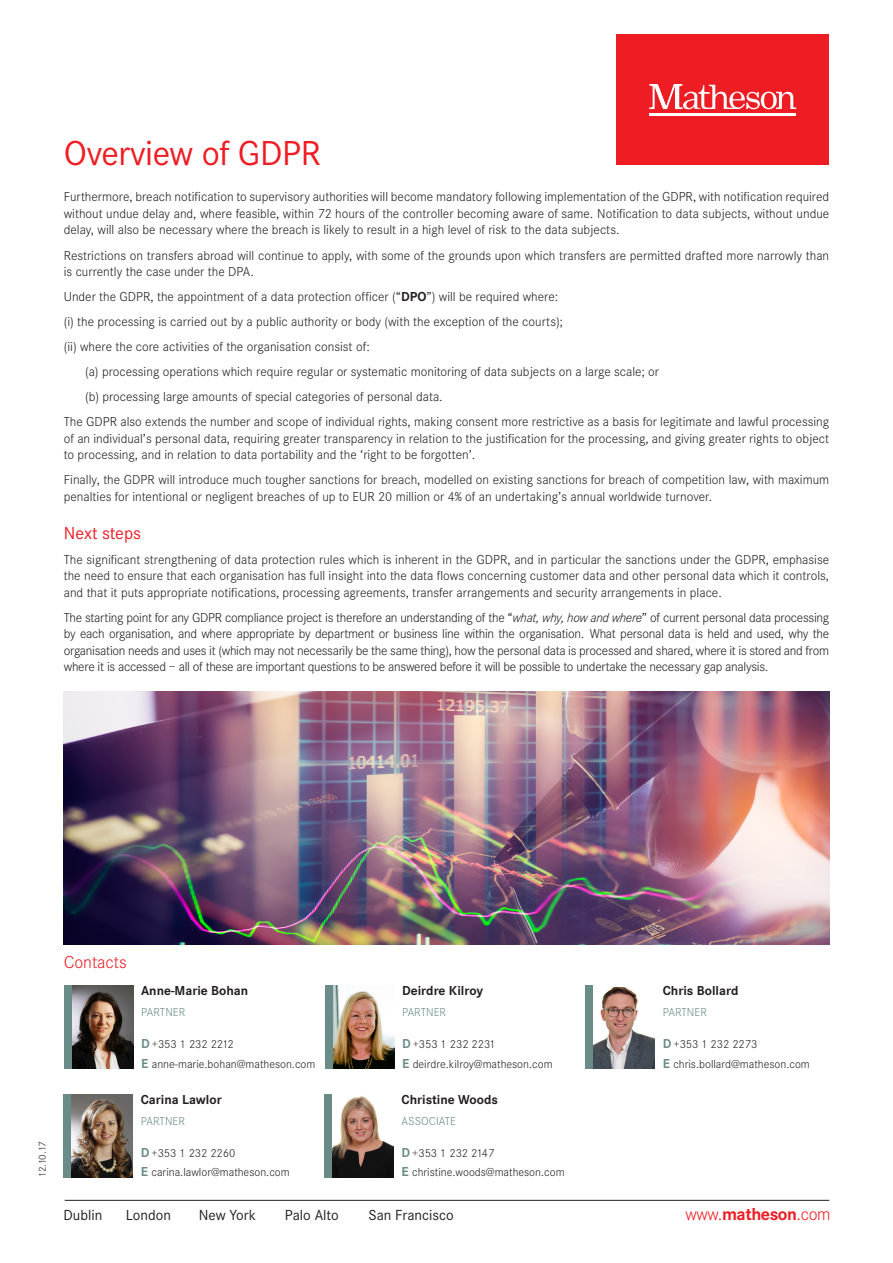
<style>
.page{position:relative;width:893px;height:1263px;background:#fff}
.page>*{position:absolute;margin:0;border:0;box-sizing:border-box;transform-origin:0 0}
.t1{font:36px "Corporate S";letter-spacing:-.01em;color:#ee1d23}
.t2{font:300 18px "Corporate S";letter-spacing:-.005em;color:#ee1d23}
.Head__Main{font:18px "Corporate S";color:#ee1d23}
.t3{font:15.15px "Corporate S";color:#231f20}
.Body{font:300 13.5px/16.5px "Corporate S";color:#231f20;text-align:justify}
.Contacts_head{font:700 13.5px "Corporate S";color:#231f20}
.Contacts_title{font:300 12px/19.5px "Corporate S";color:#231f20}
.Contacts_title-2{font:300 12px "Corporate S";color:#6a8c88}
.Note_Footnote_body{font:300 10.5px "Corporate S";color:#231f20}
.s1{font-weight:700}
.s2{font-style:italic}
.s3{font-weight:700;font-size:13.5px;color:#6a8c88}
</style>
<div class="page">
<hr style="left:65px;top:1200px;width:764px;height:1px;background:#231f20">
<div style="left:617px;top:34px;width:212px;height:131px;background:#ee1d23"></div>
<hr style="left:649px;top:113px;width:147px;height:2px;background:#fff">
<svg style="left:649px;top:84px;width:147px;height:25px"></svg>
<img style="left:64px;top:691px;width:765px;height:253px">
<img style="left:332px;top:1096px;width:62px;height:81px">
<img style="left:72px;top:985px;width:61px;height:83px">
<div style="left:64px;top:985px;width:8px;height:83px;background:#6a8c88"></div>
<img style="left:332px;top:985px;width:62px;height:83px">
<div style="left:325px;top:985px;width:7px;height:83px;background:#6a8c88"></div>
<img style="left:71px;top:1094px;width:62px;height:83px">
<div style="left:63px;top:1094px;width:8px;height:83px;background:#6a8c88"></div>
<div style="left:585px;top:985px;width:8px;height:83px;background:#6a8c88"></div>
<div style="left:324px;top:1094px;width:8px;height:83px;background:#6a8c88"></div>
<img style="left:593px;top:988px;width:62px;height:80px">
<p class="t1" style="left:64px;top:133px;width:259px">Overview of GDPR</p>
<p class="Body" style="left:64px;top:189px;width:767px">Furthermore, breach notification to supervisory authorities will become mandatory following implementation of the GDPR, with notification required without undue delay and, where feasible, within 72 hours of the controller becoming aware of same. Notification to data subjects, without undue delay, will also be necessary where the breach is likely to result in a high level of risk to the data subjects.</p>
<p class="Body" style="left:64px;top:247px;width:767px">Restrictions on transfers abroad will continue to apply, with some of the grounds upon which transfers are permitted drafted more narrowly than is currently the case under the DPA.</p>
<p class="Body" style="left:64px;top:288px;width:496px">Under the GDPR, the appointment of a data protection officer (“<span class="s1">DPO</span>”) will be required where:</p>
<p class="Body" style="left:64px;top:314px;width:501px">(i) the processing is carried out by a public authority or body (with the exception of the courts);</p>
<p class="Body" style="left:64px;top:339px;width:308px">(ii) where the core activities of the organisation consist of:</p>
<p class="Body" style="left:85px;top:364px;width:575px">(a) processing operations which require regular or systematic monitoring of data subjects on a large scale; or</p>
<p class="Body" style="left:85px;top:389px;width:359px">(b) processing large amounts of special categories of personal data.</p>
<p class="Body" style="left:64px;top:414px;width:767px">The GDPR also extends the number and scope of individual rights, making consent more restrictive as a basis for legitimate and lawful processing of an individual’s personal data, requiring greater transparency in relation to the justification for the processing, and giving greater rights to object to processing, and in relation to data portability and the ‘right to be forgotten’.</p>
<p class="Body" style="left:64px;top:472px;width:767px">Finally, the GDPR will introduce much tougher sanctions for breach, modelled on existing sanctions for breach of competition law, with maximum penalties for intentional or negligent breaches of up to EUR 20 million or 4% of an undertaking’s annual worldwide turnover.</p>
<p class="Head__Main" style="left:64px;top:523px;width:79px">Next steps</p>
<p class="Body" style="left:64px;top:551px;width:767px">The significant strengthening of data protection rules which is inherent in the GDPR, and in particular the sanctions under the GDPR, emphasise the need to ensure that each organisation has full insight into the data flows concerning customer data and other personal data which it controls, and that it puts appropriate notifications, processing agreements, transfer arrangements and security arrangements in place.</p>
<p class="Body" style="left:64px;top:609px;width:767px">The starting point for any GDPR compliance project is therefore an understanding of the “<span class="s2">what, why, how and where</span>” of current personal data processing by each organisation, and where appropriate by department or business line within the organisation. What personal data is held and used, why the organisation needs and uses it (which may not necessarily be the same thing), how the personal data is processed and shared, where it is stored and from where it is accessed – all of these are important questions to be answered before it will be possible to undertake the necessary gap analysis.</p>
<p class="Note_Footnote_body" style="left:37px;top:1177px;width:36px;rotate:-90deg">12.10.17</p>
<p class="t2" style="left:64px;top:952px;width:65px">Contacts</p>
<p class="Contacts_head" style="left:141px;top:983px;width:109px">Anne-Marie Bohan</p>
<p class="Contacts_title-2" style="left:141px;top:1005px;width:46px">PARTNER</p>
<p class="Contacts_title" style="left:141px;top:1034px;width:176px"><span class="s3">D</span> +353 1 232 2212<br><span class="s3">E</span> anne-marie.bohan@matheson.com</p>
<p class="Contacts_head" style="left:141px;top:1092px;width:82px">Carina Lawlor</p>
<p class="Contacts_title-2" style="left:141px;top:1114px;width:46px">PARTNER</p>
<p class="Contacts_title" style="left:141px;top:1143px;width:150px"><span class="s3">D</span> +353 1 232 2260<br><span class="s3">E</span> carina.lawlor@matheson.com</p>
<p class="Contacts_head" style="left:402px;top:983px;width:83px">Deirdre Kilroy</p>
<p class="Contacts_title-2" style="left:402px;top:1005px;width:46px">PARTNER</p>
<p class="Contacts_title" style="left:402px;top:1034px;width:152px"><span class="s3">D</span> +353 1 232 2231<br><span class="s3">E</span> deirdre.kilroy@matheson.com</p>
<p class="Contacts_head" style="left:402px;top:1092px;width:98px">Christine Woods</p>
<p class="Contacts_title-2" style="left:402px;top:1114px;width:56px">ASSOCIATE</p>
<p class="Contacts_title" style="left:402px;top:1143px;width:165px"><span class="s3">D</span> +353 1 232 2147<br><span class="s3">E</span> christine.woods@matheson.com</p>
<p class="Contacts_head" style="left:663px;top:983px;width:77px">Chris Bollard</p>
<p class="Contacts_title-2" style="left:663px;top:1005px;width:46px">PARTNER</p>
<p class="Contacts_title" style="left:663px;top:1034px;width:149px"><span class="s3">D</span> +353 1 232 2273<br><span class="s3">E</span> chris.bollard@matheson.com</p>
<p class="t3" style="left:63px;top:1207px;width:40px">Dublin</p>
<p class="t3" style="left:126px;top:1207px;width:47px">London</p>
<p class="t3" style="left:199px;top:1207px;width:59px">New York</p>
<p class="t3" style="left:285px;top:1207px;width:55px">Palo Alto</p>
<p class="t3" style="left:368px;top:1207px;width:87px">San Francisco</p>
<h2 class="t2" style="left:686px;top:1205px;width:146px">www.<span class="s1">matheson</span>.com</h2>
</div>
